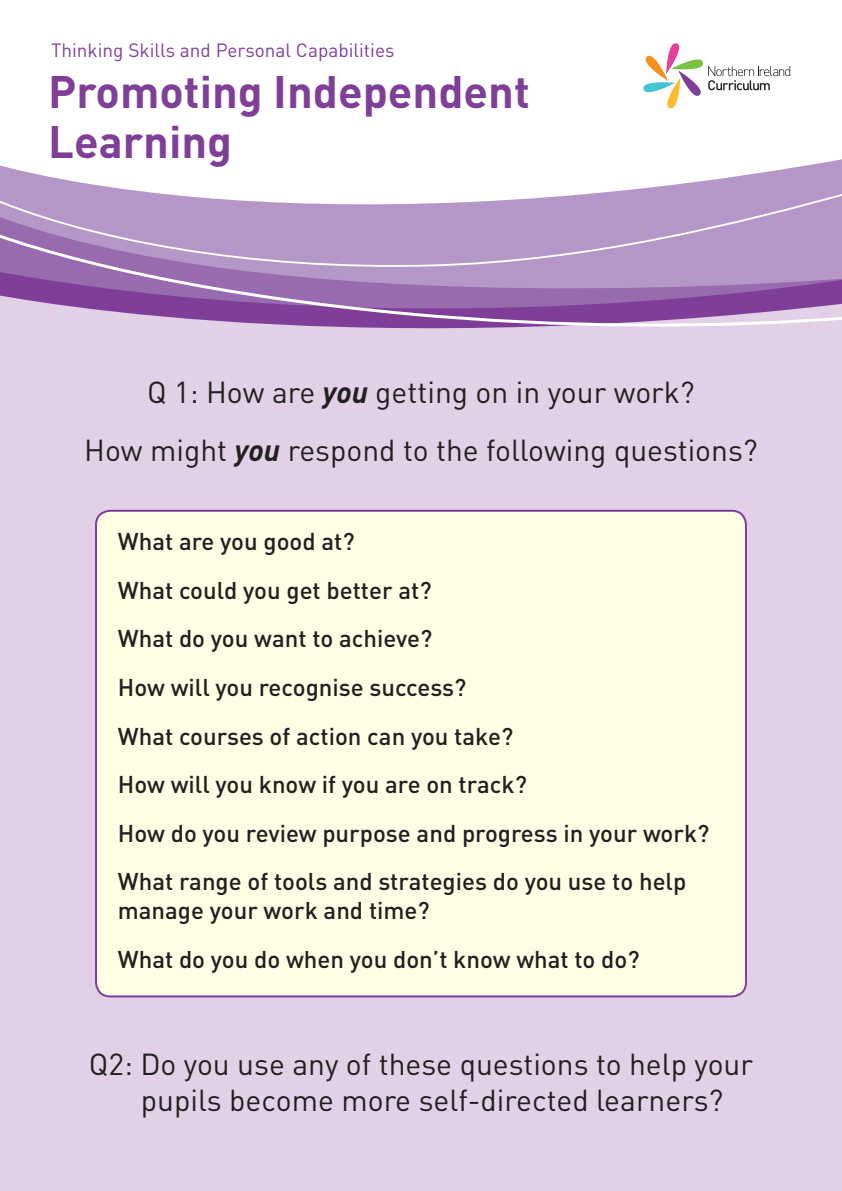
<style>
.page{position:relative;width:842px;height:1191px;background:#fff}
.page>*{position:absolute;margin:0;border:0;box-sizing:border-box;transform-origin:0 0}
.t1{font:700 45px/50px "DIN Pro";color:#7f3f98}
.t2{font:30px/57.6px "DIN Pro";color:#231f20;text-align:center}
.t3{font:500 24px/48.6px "DIN Pro";color:#231f20}
.t4{font:19px "DIN Pro";color:#7f3f98}
.s1{font-weight:700;font-style:italic}
</style>
<div class="page">
<div style="left:0;top:366px;width:842px;height:825px;background:#e1d0e6"></div>
<div style="left:0;top:353px;width:842px;height:13px;background:#e1d0e6"></div>
<div style="left:0;top:328px;width:842px;height:25px;background:#e1d0e6"></div>
<svg style="left:0;top:159px;width:842px;height:30px"></svg>
<svg style="left:0;top:189px;width:842px;height:36px"></svg>
<svg style="left:0;top:225px;width:842px;height:103px;background:#aa85bd"></svg>
<svg style="left:643px;top:43px;width:147px;height:65px"></svg>
<div style="left:96px;top:511px;width:650px;height:485px;background:#fffde3;border-radius:14px"></div>
<div style="left:95px;top:510px;width:652px;height:487px;border:2px solid #7f3f98;border-radius:14px"></div>
<p class="t4" style="left:51px;top:44px;width:345px">Thinking Skills and Personal Capabilities</p>
<h1 class="t1" style="left:48px;top:72px;width:483px">Promoting Independent<br>Learning</h1>
<p class="t2" style="left:84px;top:367px;width:675px">Q 1: How are <span class="s1">you</span> getting on in your work?<br>How might <span class="s1">you</span> respond to the following questions?</p>
<p class="t3" style="left:118px;top:520px;width:593px">What are you good at?<br>What could you get better at?<br>What do you want to achieve?<br>How will you recognise success?<br>What courses of action can you take?<br>How will you know if you are on track?<br>How do you review purpose and progress in your work?<br>What range of tools and strategies do you use to help</p>
<p class="t3" style="left:118px;top:889px;width:523px">manage your work and time?<br>What do you do when you don’t know what to do?</p>
<p class="t2" style="left:141px;top:1050px;width:614px;line-height:36px;text-align:left;text-indent:-52px">Q2: Do you use any of these questions to help your pupils become more self-directed learners?</p>
</div>
